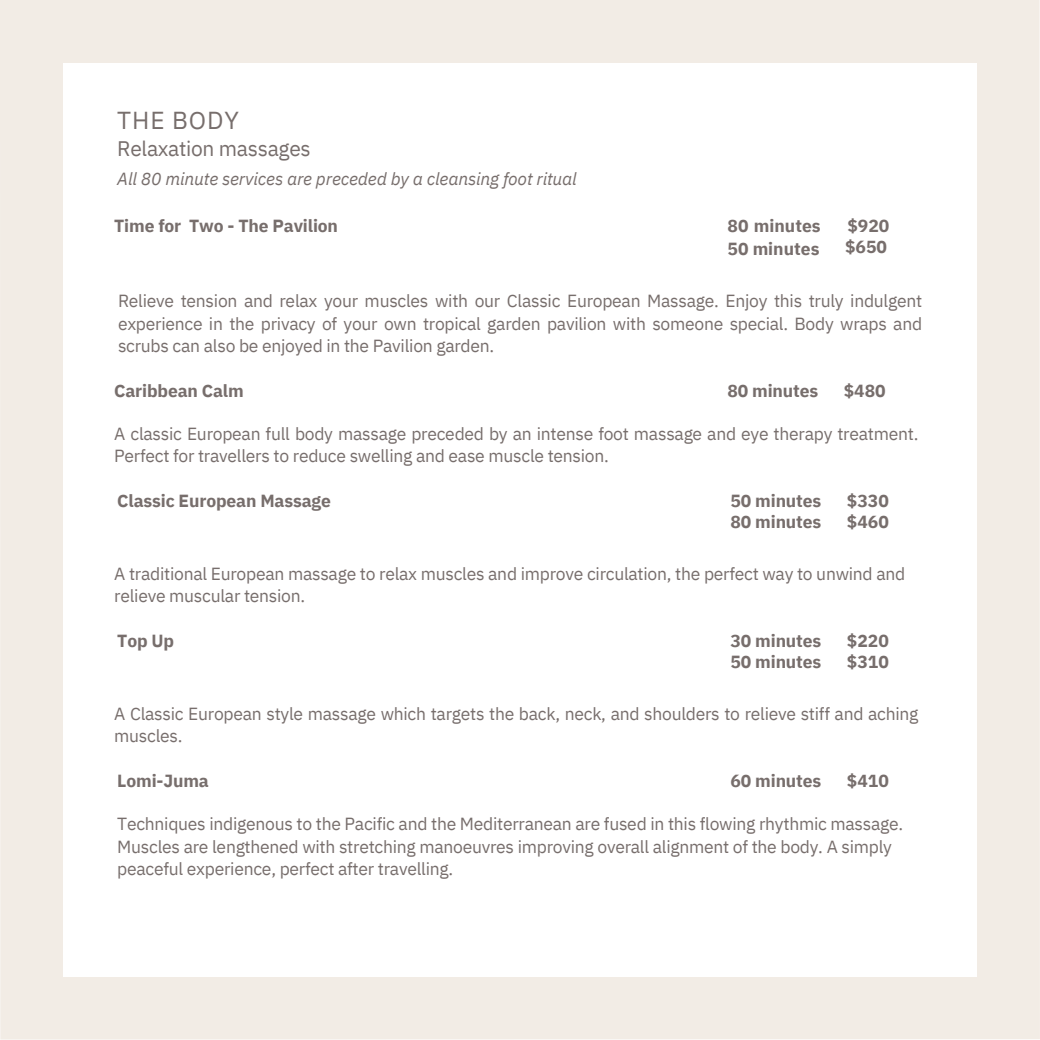
<style>
.page{position:relative;width:1040px;height:1040px;background:#fff}
.page>*{position:absolute;margin:0;border:0;box-sizing:border-box;transform-origin:0 0}
.t1{font:24.5px "IBM Plex Sans";letter-spacing:.035em;color:#776e6c}
.t2{font:21px "IBM Plex Sans";letter-spacing:-.015em;color:#776e6c}
.t3{font:17.5px/22.4px "IBM Plex Sans";letter-spacing:-.015em;color:#776e6c}
.t4{font:700 17.5px "IBM Plex Sans";letter-spacing:-.01em;color:#776e6c}
.t5{font:italic 17.5px "IBM Plex Sans";letter-spacing:-.01em;color:#776e6c}
</style>
<div class="page">
<div style="left:0;top:0;width:1039px;height:1039px;background:#f2ece5"></div>
<div style="left:63px;top:63px;width:913px;height:913px;background:#fff"></div>
<p class="t1" style="left:117px;top:103px;width:123px">THE BODY</p>
<p class="t2" style="left:117px;top:135px;width:195px">Relaxation massages</p>
<p class="t5" style="left:117px;top:167px;width:461px">All 80 minute services are preceded by a cleansing foot ritual</p>
<p class="t4" style="left:114px;top:214px;width:225px">Time for Two - The Pavilion</p>
<p class="t4" style="left:727px;top:214px;width:95px">80 minutes</p>
<p class="t4" style="left:847px;top:214px;width:44px">$920</p>
<p class="t4" style="left:727px;top:237px;width:93px">50 minutes</p>
<p class="t4" style="left:845px;top:235px;width:44px">$650</p>
<p class="t3" style="left:118px;top:290px;width:805px;text-align:justify">Relieve tension and relax your muscles with our Classic European Massage. Enjoy this truly indulgent experience in the privacy of your own tropical garden pavilion with someone special. Body wraps and scrubs can also be enjoyed in the Pavilion garden.</p>
<p class="t4" style="left:114px;top:379px;width:131px">Caribbean Calm</p>
<p class="t4" style="left:727px;top:379px;width:92px">80 minutes</p>
<p class="t4" style="left:843px;top:379px;width:44px">$480</p>
<p class="t3" style="left:114px;top:422px;width:805px">A classic European full body massage preceded by an intense foot massage and eye therapy treatment.<br>Perfect for travellers to reduce swelling and ease muscle tension.</p>
<p class="t4" style="left:117px;top:489px;width:215px">Classic European Massage</p>
<p class="t4" style="left:730px;top:489px;width:92px">50 minutes</p>
<p class="t4" style="left:846px;top:489px;width:44px">$330</p>
<p class="t4" style="left:730px;top:510px;width:92px">80 minutes</p>
<p class="t4" style="left:846px;top:510px;width:44px">$460</p>
<p class="t3" style="left:114px;top:562px;width:792px">A traditional European massage to relax muscles and improve circulation, the perfect way to unwind and</p>
<p class="t3" style="left:114px;top:584px;width:192px">relieve muscular tension.</p>
<p class="t4" style="left:117px;top:629px;width:58px">Top Up</p>
<p class="t4" style="left:730px;top:629px;width:92px">30 minutes</p>
<p class="t4" style="left:846px;top:629px;width:44px">$220</p>
<p class="t4" style="left:730px;top:650px;width:92px">50 minutes</p>
<p class="t4" style="left:846px;top:650px;width:44px">$310</p>
<p class="t3" style="left:114px;top:702px;width:805px">A Classic European style massage which targets the back, neck, and shoulders to relieve stiff and aching muscles.</p>
<p class="t4" style="left:117px;top:769px;width:93px">Lomi-Juma</p>
<p class="t4" style="left:730px;top:769px;width:92px">60 minutes</p>
<p class="t4" style="left:846px;top:769px;width:44px">$410</p>
<p class="t3" style="left:117px;top:812px;width:787px">Techniques indigenous to the Pacific and the Mediterranean are fused in this flowing rhythmic massage.</p>
<p class="t3" style="left:117px;top:834px;width:776px">Muscles are lengthened with stretching manoeuvres improving overall alignment of the body. A simply</p>
<p class="t3" style="left:117px;top:857px;width:337px">peaceful experience, perfect after travelling.</p>
</div>
